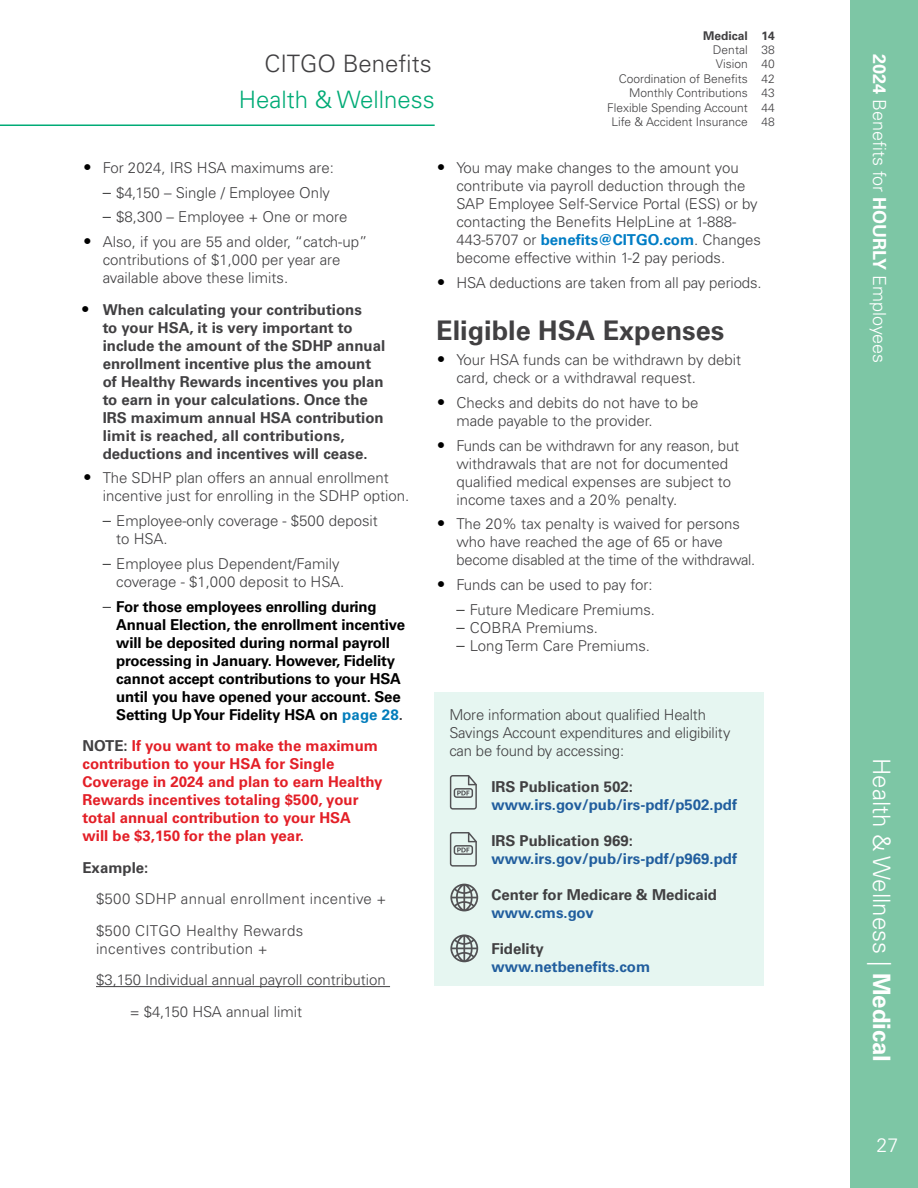
<style>
.page{position:relative;width:918px;height:1188px;background:#fff}
.page>*{position:absolute;margin:0;border:0;box-sizing:border-box;transform-origin:0 0}
.t1{font:700 27px "Univers LT Std";color:#414042}
.t2{font:300 24px "Univers LT Std";color:#fff}
.t3{font:300 24px "Univers LT Std";color:#00ab76}
.t4{font:300 24px "Univers LT Std";color:#414042}
.t5{font:300 19.5px "Univers LT Std";color:#fff}
.t6{font:300 18px "Univers LT Std";color:#fff}
.t7{font:300 15px/18px "Univers LT Std";color:#414042}
.t8{font:700 15px/18px "Univers LT Std";color:#414042}
.t9{font:700 15px/18px "Univers LT Std";letter-spacing:-.01em;color:#000}
.t10{font:700 15px/18px "Univers LT Std";color:#e31f27}
.t11{font:700 15px "Univers LT Std";color:#215e9e}
.t12{font:300 15px/31.5px "Univers LT Std";letter-spacing:.02em;color:#414042}
.t13{font:300 12px/14.4px "Univers LT Std";color:#414042;text-align:right}
.t14{font:700 12px "Univers LT Std";color:#414042}
.s1{font-stretch:condensed;font-size:16.5px;color:#000}
.s2{font-size:16.5px;color:#000}
.s3{font-weight:300;font-stretch:condensed;font-size:16.5px}
.s4{color:#007cbb}
.s5{color:#414042}
.s6{font-weight:700;color:#007dc5}
.s7{font-weight:700}
</style>
<div class="page">
<div style="left:850px;top:0;width:68px;height:1188px;background:#7dc6a5"></div>
<hr style="left:0;top:124px;width:435px;height:2px;background:#00ab76">
<hr style="left:96px;top:986px;width:294px;height:1px;background:#414042">
<div style="left:435px;top:693px;width:329px;height:293px;background:#e6f6f1"></div>
<svg style="left:450px;top:775px;width:27px;height:35px"></svg>
<svg style="left:450px;top:832px;width:27px;height:35px"></svg>
<svg style="left:450px;top:884px;width:28px;height:27px"></svg>
<svg style="left:450px;top:934px;width:28px;height:28px"></svg>
<h2 class="t4" style="left:265px;top:49px;width:169px">CITGO Benefits</h2>
<h2 class="t3" style="left:239px;top:85px;width:197px">Health &amp; Wellness</h2>
<p class="t14" style="left:703px;top:28px;width:46px">Medical</p>
<p class="t13" style="left:607px;top:43px;width:142px">Dental<br>Vision<br>Coordination of Benefits<br>Monthly Contributions<br>Flexible Spending Account<br>Life &amp; Accident Insurance</p>
<p class="t14" style="left:762px;top:28px;width:15px">14</p>
<p class="t13" style="left:762px;top:43px;width:15px;text-align:justify">38<br>40<br>42<br>43<br>44<br>48</p>
<p class="t7" style="left:82px;top:159px;width:253px"><span class="s1">•</span> For 2024, IRS HSA maximums are:</p>
<p class="t7" style="left:103px;top:183px;width:229px"><span class="s1">–</span> $4,150 – Single / Employee Only</p>
<p class="t7" style="left:103px;top:208px;width:246px"><span class="s1">–</span> $8,300 – Employee + One or more</p>
<p class="t7" style="left:103px;top:233px;width:266px;text-indent:-20px"><span class="s1">•</span> Also, if you are 55 and older, “catch-up” contributions of $1,000 per year are available above these limits.</p>
<p class="t8" style="left:103px;top:300px;width:284px;text-indent:-20px"><span class="s2">•</span> When calculating your contributions<br>to your HSA, it is very important to include the amount of the SDHP annual enrollment incentive plus the amount of Healthy Rewards incentives you plan to earn in your calculations. Once the IRS maximum annual HSA contribution limit is reached, all contributions, deductions and incentives will cease.</p>
<p class="t7" style="left:103px;top:469px;width:308px;text-indent:-20px"><span class="s1">•</span> The SDHP plan offers an annual enrollment incentive just for enrolling in the SDHP option.</p>
<p class="t7" style="left:116px;top:512px;width:263px;text-indent:-14px"><span class="s1">–</span> Employee-only coverage - $500 deposit to HSA.</p>
<p class="t7" style="left:116px;top:555px;width:230px;text-indent:-14px"><span class="s1">–</span> Employee plus Dependent/Family coverage - $1,000 deposit to HSA.</p>
<p class="t9" style="left:116px;top:597px;width:290px;text-indent:-14px"><span class="s3">–</span> For those employees enrolling during Annual Election, the enrollment incentive will be deposited during normal payroll processing in January. However, Fidelity cannot accept contributions to your HSA until you have opened your account. See Setting Up Your Fidelity HSA on <span class="s4">page 28</span><span class="s5">.</span></p>
<p class="t10" style="left:82px;top:737px;width:301px"><span class="s5">NOTE:</span> If you want to make the maximum contribution to your HSA for Single Coverage in 2024 and plan to earn Healthy Rewards incentives totaling $500, your total annual contribution to your HSA<br>will be $3,150 for the plan year.</p>
<p class="t8" style="left:82px;top:858px;width:67px">Example:</p>
<p class="t12" style="left:96px;top:883px;width:292px">$500 SDHP annual enrollment incentive + $500 CITGO Healthy Rewards</p>
<p class="t12" style="left:96px;top:933px;width:173px">incentives contribution +</p>
<p class="t7" style="left:96px;top:971px;width:291px">$3,150 Individual annual payroll contribution</p>
<p class="t7" style="left:130px;top:1002px;width:174px">= $4,150 HSA annual limit</p>
<p class="t7" style="left:456px;top:159px;width:306px;text-indent:-20px"><span class="s1">•</span> You may make changes to the amount you contribute via payroll deduction through the SAP Employee Self-Service Portal (ESS) or by contacting the Benefits HelpLine at 1-888- 443-5707 or <span class="s6">benefits@CITGO.com</span>. Changes become effective within 1-2 pay periods.</p>
<p class="t7" style="left:436px;top:273px;width:327px"><span class="s1">•</span> HSA deductions are taken from all pay periods.</p>
<h1 class="t1" style="left:436px;top:315px;width:290px">Eligible HSA Expenses</h1>
<p class="t7" style="left:456px;top:351px;width:286px;text-indent:-20px"><span class="s1">•</span> Your HSA funds can be withdrawn by debit card, check or a withdrawal request.</p>
<p class="t7" style="left:456px;top:393px;width:244px;text-indent:-20px"><span class="s1">•</span> Checks and debits do not have to be made payable to the provider.</p>
<p class="t7" style="left:456px;top:436px;width:284px;text-indent:-20px"><span class="s1">•</span> Funds can be withdrawn for any reason, but withdrawals that are not for documented qualified medical expenses are subject to income taxes and a 20% penalty.</p>
<p class="t7" style="left:456px;top:515px;width:300px;text-indent:-20px"><span class="s1">•</span> The 20% tax penalty is waived for persons who have reached the age of 65 or have become disabled at the time of the withdrawal.</p>
<p class="t7" style="left:436px;top:576px;width:218px"><span class="s1">•</span> Funds can be used to pay for:</p>
<p class="t7" style="left:456px;top:600px;width:200px"><span class="s1">–</span> Future Medicare Premiums.</p>
<p class="t7" style="left:456px;top:618px;width:143px"><span class="s1">–</span> COBRA Premiums.</p>
<p class="t7" style="left:456px;top:636px;width:195px"><span class="s1">–</span> Long Term Care Premiums.</p>
<p class="t7" style="left:449px;top:706px;width:283px">More information about qualified Health<br>Savings Account expenditures and eligibility can be found by accessing:</p>
<p class="t8" style="left:491px;top:778px;width:143px">IRS Publication 502:</p>
<p class="t11" style="left:491px;top:796px;width:247px">www.irs.gov/pub/irs-pdf/p502.pdf</p>
<p class="t8" style="left:491px;top:832px;width:143px">IRS Publication 969:</p>
<p class="t11" style="left:491px;top:850px;width:247px">www.irs.gov/pub/irs-pdf/p969.pdf</p>
<p class="t8" style="left:491px;top:886px;width:227px">Center for Medicare &amp; Medicaid</p>
<p class="t11" style="left:491px;top:904px;width:104px">www.cms.gov</p>
<p class="t8" style="left:491px;top:940px;width:54px">Fidelity</p>
<p class="t11" style="left:491px;top:958px;width:160px">www.netbenefits.com</p>
<p class="t6" style="left:891px;top:54px;width:311px;rotate:90deg"><span class="s7">2024</span> Benefits for <span class="s7">HOURLY</span> Employees</p>
<h2 class="t2" style="left:896px;top:758px;width:305px;rotate:90deg">Health &amp; Wellness | <span class="s7">Medical</span></h2>
<h3 class="t5" style="left:877px;top:1133px;width:23px">27</h3>
</div>
